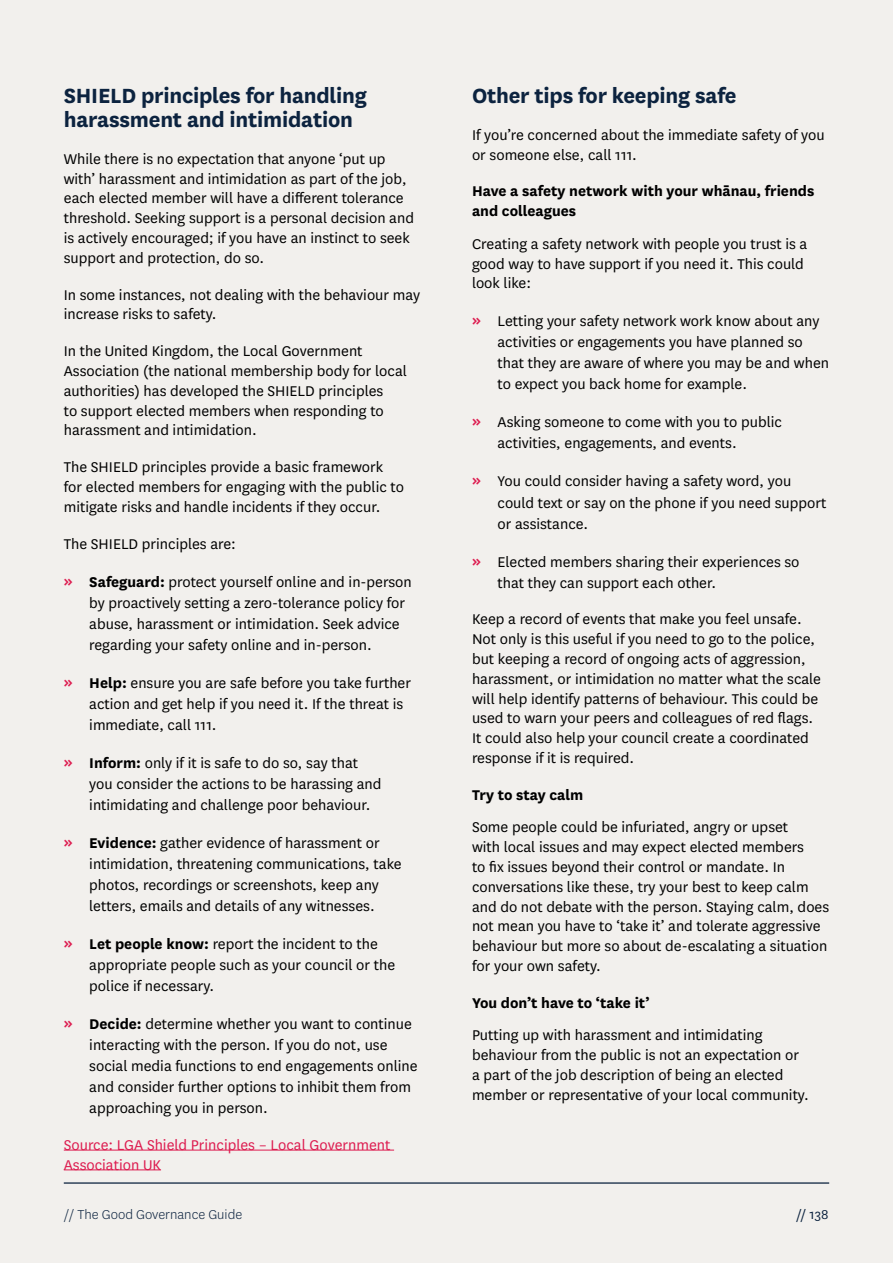
<style>
.page{position:relative;width:893px;height:1263px;background:#f2f0ed}
.page>*{position:absolute;margin:0;border:0;box-sizing:border-box;transform-origin:0 0}
.t1{font:700 24px/24px "National";letter-spacing:-.01em;color:#0c233f}
.t2{font:16.5px/19.8px "National";color:#000}
.t3{font:700 16.5px/19.8px "National";color:#000}
.t4{font:16.5px/19.8px "National";color:#dd1b4f}
.t5{font:300 15px "National";color:#0c233f}
.t6{font:15px "National";color:#0c233f}
.s1{font-weight:700}
</style>
<div class="page">
<hr style="left:64px;top:1149px;width:330px;height:1px;background:#dd1b4f">
<hr style="left:64px;top:1169px;width:97px;height:1px;background:#dd1b4f">
<hr style="left:64px;top:1182px;width:765px;height:2px;background:#0c233f">
<h1 class="t1" style="left:64px;top:82px;width:305px">SHIELD principles for handling harassment and intimidation</h1>
<p class="t2" style="left:64px;top:148px;width:352px">While there is no expectation that anyone ‘put up with’ harassment and intimidation as part of the job, each elected member will have a different tolerance threshold. Seeking support is a personal decision and is actively encouraged; if you have an instinct to seek support and protection, do so.</p>
<p class="t2" style="left:64px;top:284px;width:358px">In some instances, not dealing with the behaviour may increase risks to safety.</p>
<p class="t2" style="left:64px;top:341px;width:345px">In the United Kingdom, the Local Government Association (the national membership body for local authorities) has developed the SHIELD principles<br>to support elected members when responding to harassment and intimidation.</p>
<p class="t2" style="left:64px;top:457px;width:342px">The SHIELD principles provide a basic framework for elected members for engaging with the public to mitigate risks and handle incidents if they occur.</p>
<p class="t2" style="left:64px;top:533px;width:174px">The SHIELD principles are:</p>
<p class="t2" style="left:89px;top:570px;width:324px;line-height:21px"><span class="s1">Safeguard:</span> protect yourself online and in-person by proactively setting a zero-tolerance policy for abuse, harassment or intimidation. Seek advice regarding your safety online and in-person.</p>
<p class="t2" style="left:89px;top:671px;width:323px;line-height:21px"><span class="s1">Help:</span> ensure you are safe before you take further action and get help if you need it. If the threat is immediate, call 111.</p>
<p class="t2" style="left:89px;top:751px;width:294px;line-height:21px"><span class="s1">Inform:</span> only if it is safe to do so, say that you consider the actions to be harassing and intimidating and challenge poor behaviour.</p>
<p class="t2" style="left:89px;top:831px;width:314px;line-height:21px"><span class="s1">Evidence:</span> gather evidence of harassment or intimidation, threatening communications, take photos, recordings or screenshots, keep any letters, emails and details of any witnesses.</p>
<p class="t2" style="left:89px;top:933px;width:307px;line-height:21px"><span class="s1">Let people know:</span> report the incident to the appropriate people such as your council or the police if necessary.</p>
<p class="t2" style="left:89px;top:1013px;width:330px;line-height:21px"><span class="s1">Decide:</span> determine whether you want to continue interacting with the person. If you do not, use social media functions to end engagements online and consider further options to inhibit them from approaching you in person.</p>
<p class="t4" style="left:64px;top:1134px;width:328px">Source: LGA Shield Principles – Local Government<br>Association UK</p>
<h1 class="t1" style="left:472px;top:82px;width:266px">Other tips for keeping safe</h1>
<p class="t2" style="left:472px;top:124px;width:354px">If you’re concerned about the immediate safety of you or someone else, call 111.</p>
<p class="t3" style="left:472px;top:180px;width:344px">Have a safety network with your whānau, friends and colleagues</p>
<p class="t2" style="left:472px;top:233px;width:337px">Creating a safety network with people you trust is a good way to have support if you need it. This could look like:</p>
<p class="t2" style="left:497px;top:310px;width:333px;line-height:21px">Letting your safety network work know about any activities or engagements you have planned so that they are aware of where you may be and when to expect you back home for example.</p>
<p class="t2" style="left:497px;top:411px;width:286px;line-height:21px">Asking someone to come with you to public activities, engagements, and events.</p>
<p class="t2" style="left:497px;top:470px;width:330px;line-height:21px">You could consider having a safety word, you could text or say on the phone if you need support or assistance.</p>
<p class="t2" style="left:497px;top:550px;width:303px;line-height:21px">Elected members sharing their experiences so that they can support each other.</p>
<p class="t2" style="left:472px;top:609px;width:351px">Keep a record of events that make you feel unsafe.<br>Not only is this useful if you need to go to the police, but keeping a record of ongoing acts of aggression, harassment, or intimidation no matter what the scale will help identify patterns of behaviour. This could be used to warn your peers and colleagues of red flags.<br>It could also help your council create a coordinated response if it is required.</p>
<p class="t3" style="left:472px;top:784px;width:113px">Try to stay calm</p>
<p class="t2" style="left:472px;top:817px;width:359px">Some people could be infuriated, angry or upset<br>with local issues and may expect elected members<br>to fix issues beyond their control or mandate. In conversations like these, try your best to keep calm and do not debate with the person. Staying calm, does not mean you have to ‘take it’ and tolerate aggressive behaviour but more so about de-escalating a situation for your own safety.</p>
<p class="t3" style="left:472px;top:992px;width:179px">You don’t have to ‘take it’</p>
<p class="t2" style="left:472px;top:1025px;width:338px">Putting up with harassment and intimidating behaviour from the public is not an expectation or a part of the job description of being an elected member or representative of your local community.</p>
<p class="t5" style="left:64px;top:1205px;width:180px">// The Good Governance Guide</p>
<p class="t6" style="left:796px;top:1204px;width:34px">// 138</p>
</div>
